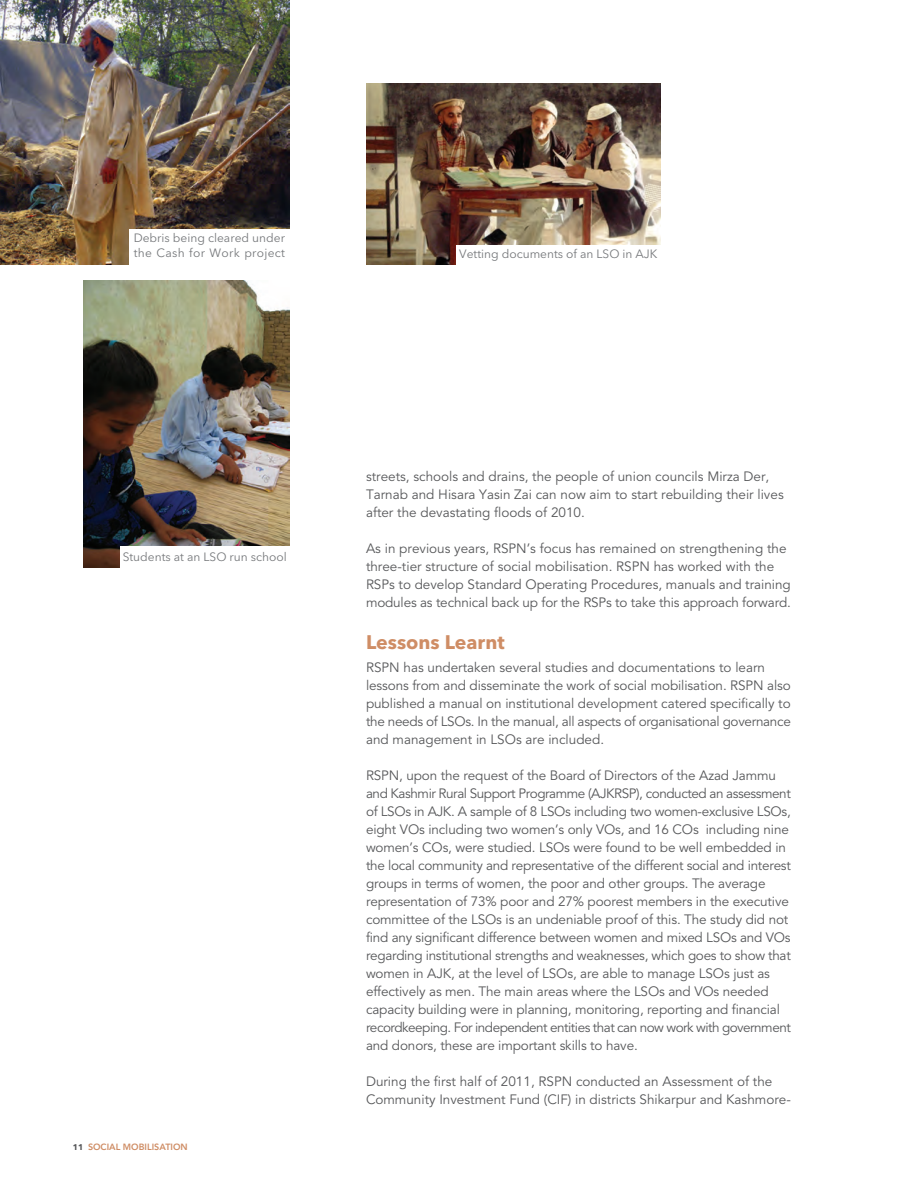
<style>
.page{position:relative;width:918px;height:1188px;background:#fff}
.page>*{position:absolute;margin:0;border:0;box-sizing:border-box;transform-origin:0 0}
.t1{font:700 19.5px "Avenir Next LT Pro";color:#cf8d65}
.t2{font:13.5px/18px "Avenir LT Std";letter-spacing:-.01em;color:#57585a}
.t3{font:12px/15px "Avenir Next LT Pro";color:#76787b}
.t4{font:800 9px "Avenir LT Std";color:#cf8d65}
.t5{font:700 8.25px "Avenir Next LT Pro";color:#57585a}
</style>
<div class="page">
<img style="left:0;top:0;width:289px;height:265px">
<img style="left:84px;top:281px;width:205px;height:286px">
<img style="left:366px;top:84px;width:294px;height:181px">
<div style="left:129px;top:229px;width:163px;height:38px;background:#fff"></div>
<div style="left:120px;top:546px;width:172px;height:23px;background:#fff"></div>
<div style="left:456px;top:246px;width:206px;height:20px;background:#fff"></div>
<p class="t3" style="left:134px;top:232px;width:153px">Debris being cleared under the Cash for Work project</p>
<p class="t3" style="left:459px;top:247px;width:200px">Vetting documents of an LSO in AJK</p>
<p class="t3" style="left:123px;top:551px;width:166px">Students at an LSO run school</p>
<p class="t4" style="left:88px;top:1142px;width:101px">SOCIAL MOBILISATION</p>
<p class="t5" style="left:73px;top:1142px;width:12px">11</p>
<p class="t2" style="left:366px;top:467px;width:419px">streets, schools and drains, the people of union councils Mirza Der,<br>Tarnab and Hisara Yasin Zai can now aim to start rebuilding their lives after the devastating floods of 2010.</p>
<p class="t2" style="left:366px;top:539px;width:426px">As in previous years, RSPN’s focus has remained on strengthening the three-tier structure of social mobilisation. RSPN has worked with the RSPs to develop Standard Operating Procedures, manuals and training modules as technical back up for the RSPs to take this approach forward.</p>
<h1 class="t1" style="left:366px;top:629px;width:140px">Lessons Learnt</h1>
<p class="t2" style="left:366px;top:658px;width:426px">RSPN has undertaken several studies and documentations to learn lessons from and disseminate the work of social mobilisation. RSPN also published a manual on institutional development catered specifically to the needs of LSOs. In the manual, all aspects of organisational governance and management in LSOs are included.</p>
<p class="t2" style="left:366px;top:766px;width:426px">RSPN, upon the request of the Board of Directors of the Azad Jammu and Kashmir Rural Support Programme (AJKRSP), conducted an assessment of LSOs in AJK. A sample of 8 LSOs including two women-exclusive LSOs, eight VOs including two women’s only VOs, and 16 COs including nine women’s COs, were studied. LSOs were found to be well embedded in the local community and representative of the different social and interest groups in terms of women, the poor and other groups. The average representation of 73% poor and 27% poorest members in the executive committee of the LSOs is an undeniable proof of this. The study did not find any significant difference between women and mixed LSOs and VOs regarding institutional strengths and weaknesses, which goes to show that women in AJK, at the level of LSOs, are able to manage LSOs just as effectively as men. The main areas where the LSOs and VOs needed capacity building were in planning, monitoring, reporting and financial recordkeeping. For independent entities that can now work with government and donors, these are important skills to have.</p>
<p class="t2" style="left:366px;top:1072px;width:426px">During the first half of 2011, RSPN conducted an Assessment of the<br>Community Investment Fund (CIF) in districts Shikarpur and Kashmore-</p>
</div>
